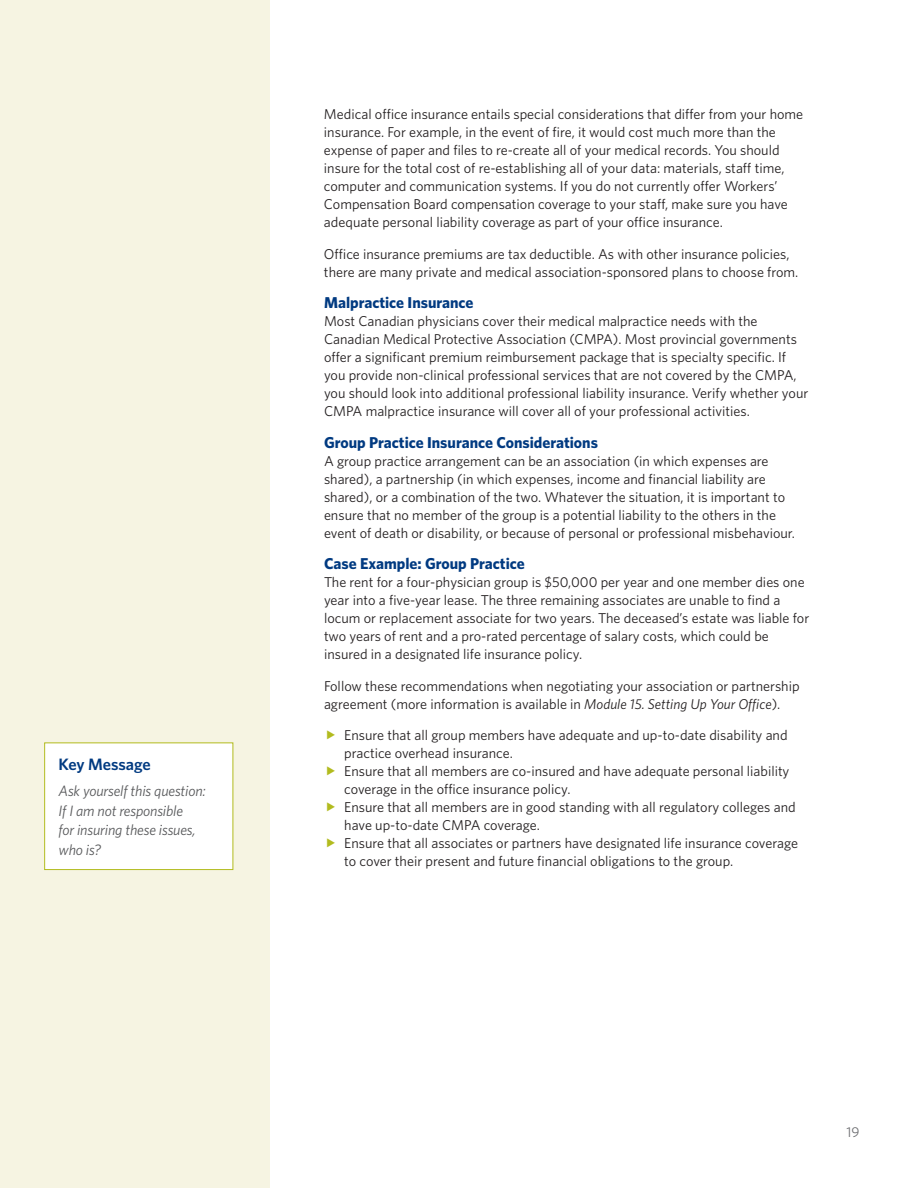
<style>
.page{position:relative;width:918px;height:1188px;background:#fff}
.page>*{position:absolute;margin:0;border:0;box-sizing:border-box;transform-origin:0 0}
.t1{font:600 16.5px "Whitney";letter-spacing:-.005em;color:#013a81}
.t2{font:700 15.75px "Whitney";color:#013a81}
.t3{font:italic 15px/19.5px "Whitney";letter-spacing:-.01em;color:#58595b}
.t4{font:14.25px/18px "Whitney";color:#231f20}
.t5{font:14.25px "Whitney";color:#6d6e71}
.s1{font-style:italic}
</style>
<div class="page">
<div style="left:0;top:0;width:270px;height:1188px;background:#f6f4e2"></div>
<div style="left:45px;top:743px;width:188px;height:127px;background:#fff"></div>
<div style="left:44px;top:742px;width:189px;height:128px;border:1px solid #b2bb1e"></div>
<p class="t1" style="left:59px;top:753px;width:94px">Key Message</p>
<p class="t3" style="left:59px;top:781px;width:149px">Ask yourself this question:<br>If I am not responsible<br>for insuring these issues, who is?</p>
<p class="t4" style="left:324px;top:105px;width:481px">Medical office insurance entails special considerations that differ from your home insurance. For example, in the event of fire, it would cost much more than the expense of paper and files to re-create all of your medical records. You should insure for the total cost of re-establishing all of your data: materials, staff time, computer and communication systems. If you do not currently offer Workers’ Compensation Board compensation coverage to your staff, make sure you have adequate personal liability coverage as part of your office insurance.</p>
<p class="t4" style="left:324px;top:245px;width:476px">Office insurance premiums are tax deductible. As with other insurance policies, there are many private and medical association-sponsored plans to choose from.</p>
<p class="t2" style="left:324px;top:292px;width:151px">Malpractice Insurance</p>
<p class="t4" style="left:324px;top:312px;width:486px">Most Canadian physicians cover their medical malpractice needs with the Canadian Medical Protective Association (CMPA). Most provincial governments offer a significant premium reimbursement package that is specialty specific. If you provide non-clinical professional services that are not covered by the CMPA, you should look into additional professional liability insurance. Verify whether your CMPA malpractice insurance will cover all of your professional activities.</p>
<p class="t2" style="left:324px;top:432px;width:276px">Group Practice Insurance Considerations</p>
<p class="t4" style="left:324px;top:452px;width:472px">A group practice arrangement can be an association (in which expenses are shared), a partnership (in which expenses, income and financial liability are shared), or a combination of the two. Whatever the situation, it is important to ensure that no member of the group is a potential liability to the others in the event of death or disability, or because of personal or professional misbehaviour.</p>
<p class="t2" style="left:324px;top:553px;width:202px">Case Example: Group Practice</p>
<p class="t4" style="left:324px;top:573px;width:487px">The rent for a four-physician group is $50,000 per year and one member dies one year into a five-year lease. The three remaining associates are unable to find a locum or replacement associate for two years. The deceased’s estate was liable for two years of rent and a pro-rated percentage of salary costs, which could be insured in a designated life insurance policy.</p>
<p class="t4" style="left:324px;top:677px;width:477px">Follow these recommendations when negotiating your association or partnership agreement (more information is available in <span class="s1">Module 15. Setting Up Your Office</span>).</p>
<p class="t4" style="left:344px;top:726px;width:455px">Ensure that all group members have adequate and up-to-date disability and practice overhead insurance.<br>Ensure that all members are co-insured and have adequate personal liability coverage in the office insurance policy.<br>Ensure that all members are in good standing with all regulatory colleges and have up-to-date CMPA coverage.<br>Ensure that all associates or partners have designated life insurance coverage to cover their present and future financial obligations to the group.</p>
<p class="t5" style="left:847px;top:1122px;width:15px">19</p>
</div>
